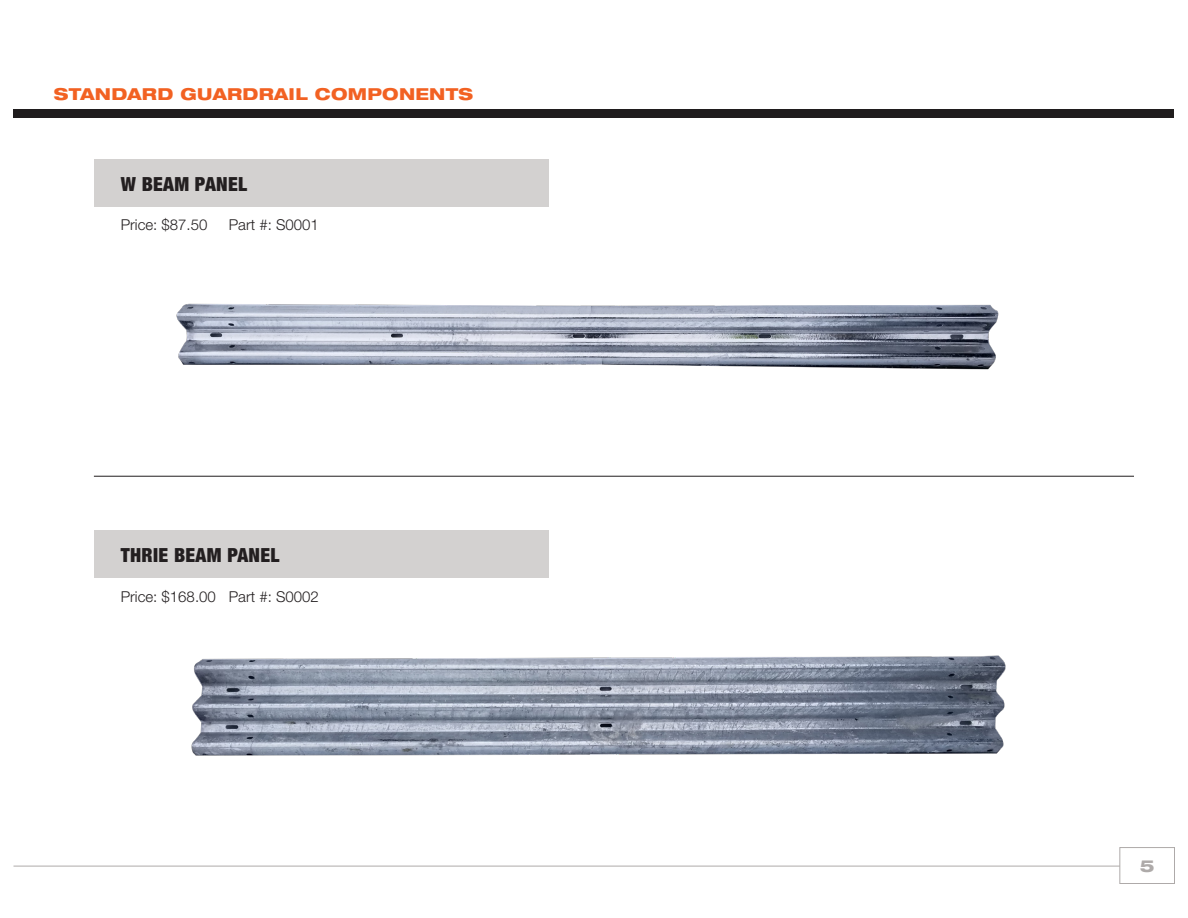
<style>
.page{position:relative;width:1188px;height:918px;background:#fff}
.page>*{position:absolute;margin:0;border:0;box-sizing:border-box;transform-origin:0 0}
.t1{font:900 condensed 19.5px "Helvetica Neue";letter-spacing:.015em;color:#231f20}
.t2{font:800 expanded 16.65px "Helvetica Neue";color:#aeaaa9}
.t3{font:800 expanded 16.5px "Helvetica Neue";letter-spacing:.015em;color:#f26122}
.t4{font:300 15px "Helvetica Neue";color:#231f20}
</style>
<div class="page">
<hr style="left:14px;top:866px;width:1160px;height:1px;background:#aeaaa9">
<div style="left:14px;top:110px;width:1160px;height:8px;background:#201d1e"></div>
<div style="left:1119px;top:847px;width:56px;height:37px;background:#fff;border:1px solid #aeaaa9"></div>
<div style="left:94px;top:159px;width:455px;height:48px;background:#d3d1d0"></div>
<div style="left:94px;top:531px;width:455px;height:47px;background:#d3d1d0"></div>
<hr style="left:94px;top:476px;width:1040px;height:1px;background:#201d1e">
<img style="left:176px;top:303px;width:823px;height:67px">
<img style="left:191px;top:655px;width:815px;height:101px">
<p class="t3" style="left:54px;top:84px;width:421px">STANDARD GUARDRAIL COMPONENTS</p>
<p class="t1" style="left:121px;top:172px;width:128px">W BEAM PANEL</p>
<p class="t4" style="left:121px;top:216px;width:88px">Price: $87.50</p>
<p class="t4" style="left:229px;top:216px;width:92px">Part #: S0001</p>
<p class="t1" style="left:121px;top:543px;width:160px">THRIE BEAM PANEL</p>
<p class="t4" style="left:121px;top:587px;width:200px">Price: $168.00 Part #: S0002</p>
<p class="t2" style="left:1140px;top:855px;width:16px">5</p>
</div>
